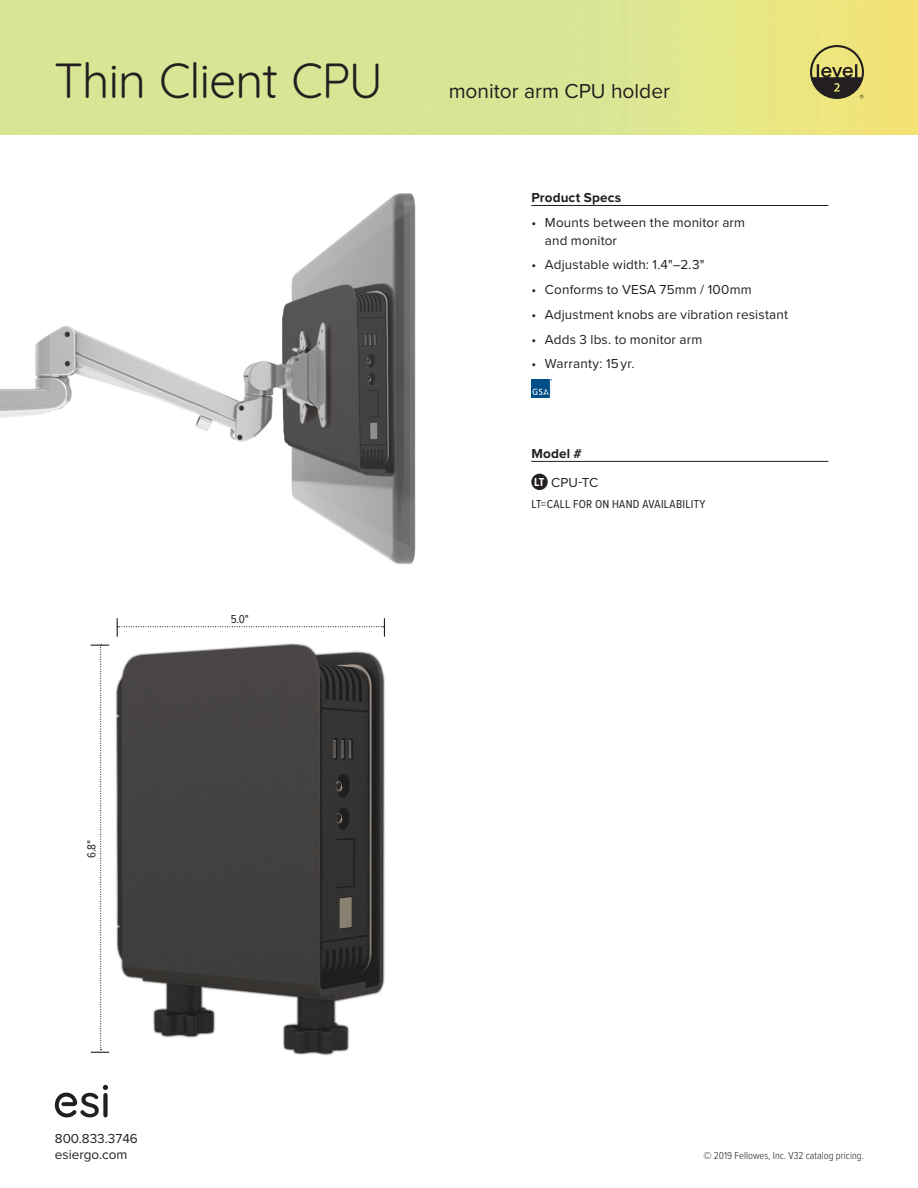
<style>
.page{position:relative;width:918px;height:1188px;background:#fff}
.page>*{position:absolute;margin:0;border:0;box-sizing:border-box;transform-origin:0 0}
.t1{font:48px "Quicksand";letter-spacing:-.015em;color:#231f20}
.t2{font:21px "Proxima Nova";color:#231f20}
.Product_Model___-_PN{font:13.5px/16.5px "Proxima Nova";letter-spacing:.01em;color:#231f20}
.Subhead__underline{font:700 13.5px "Proxima Nova";letter-spacing:.01em;color:#231f20}
.Image_description{font:12px "Proxima Nova Cond";letter-spacing:.025em;color:#231f20}
.Spec_Measurement{font:12px "Proxima Nova Cond";color:#231f20}
.t3{font:700 12px "Proxima Nova Cond";color:#fff}
.t4{font:300 10.5px "Proxima Nova Cond";color:#231f20}
</style>
<div class="page">
<svg style="left:55px;top:1085px;width:53px;height:32px"></svg>
<img style="left:0;top:193px;width:416px;height:372px">
<img style="left:90px;top:643px;width:295px;height:413px">
<svg style="left:91px;top:645px;width:18px;height:408px"></svg>
<svg style="left:117px;top:618px;width:268px;height:19px"></svg>
<hr style="left:531px;top:205px;width:297px;height:1px;background:#231f20">
<img style="left:531px;top:380px;width:20px;height:18px">
<hr style="left:531px;top:461px;width:297px;height:1px;background:#231f20">
<div style="left:531px;top:474px;width:17px;height:16px;background:#231f20;border-radius:50%"></div>
<svg style="left:810px;top:45px;width:54px;height:54px;background:#958e54"></svg>
<h1 class="t1" style="left:54px;top:43px;width:331px">Thin Client CPU</h1>
<p class="Spec_Measurement" style="left:231px;top:610px;width:20px">5.0"</p>
<h2 class="t2" style="left:449px;top:75px;width:223px">monitor arm CPU holder</h2>
<p class="Subhead__underline" style="left:531px;top:187px;width:91px">Product Specs</p>
<p class="Product_Model___-_PN" style="left:545px;top:213px;width:202px;line-height:18px;text-indent:-14px">• Mounts between the monitor arm and monitor</p>
<p class="Product_Model___-_PN" style="left:531px;top:256px;width:175px">• Adjustable width: 1.4"–2.3"</p>
<p class="Product_Model___-_PN" style="left:531px;top:281px;width:222px">• Conforms to VESA 75mm / 100mm</p>
<p class="Product_Model___-_PN" style="left:531px;top:306px;width:258px">• Adjustment knobs are vibration resistant</p>
<p class="Product_Model___-_PN" style="left:531px;top:330px;width:172px">• Adds 3 lbs. to monitor arm</p>
<p class="Product_Model___-_PN" style="left:531px;top:355px;width:105px">• Warranty: 15 yr.</p>
<p class="Subhead__underline" style="left:531px;top:443px;width:52px">Model #</p>
<p class="t3" style="left:534px;top:473px;width:12px">LT</p>
<p class="Product_Model___-_PN" style="left:551px;top:474px;width:49px">CPU-TC</p>
<p class="Image_description" style="left:531px;top:495px;width:176px">LT=CALL FOR ON HAND AVAILABILITY</p>
<p class="Spec_Measurement" style="left:83px;top:858px;width:20px;rotate:-90deg">6.8"</p>
<p class="Product_Model___-_PN" style="left:55px;top:1129px;width:85px">800.833.3746 esiergo.com</p>
<p class="t4" style="left:704px;top:1148px;width:162px">© 2019 Fellowes, Inc. V32 catalog pricing.</p>
</div>
